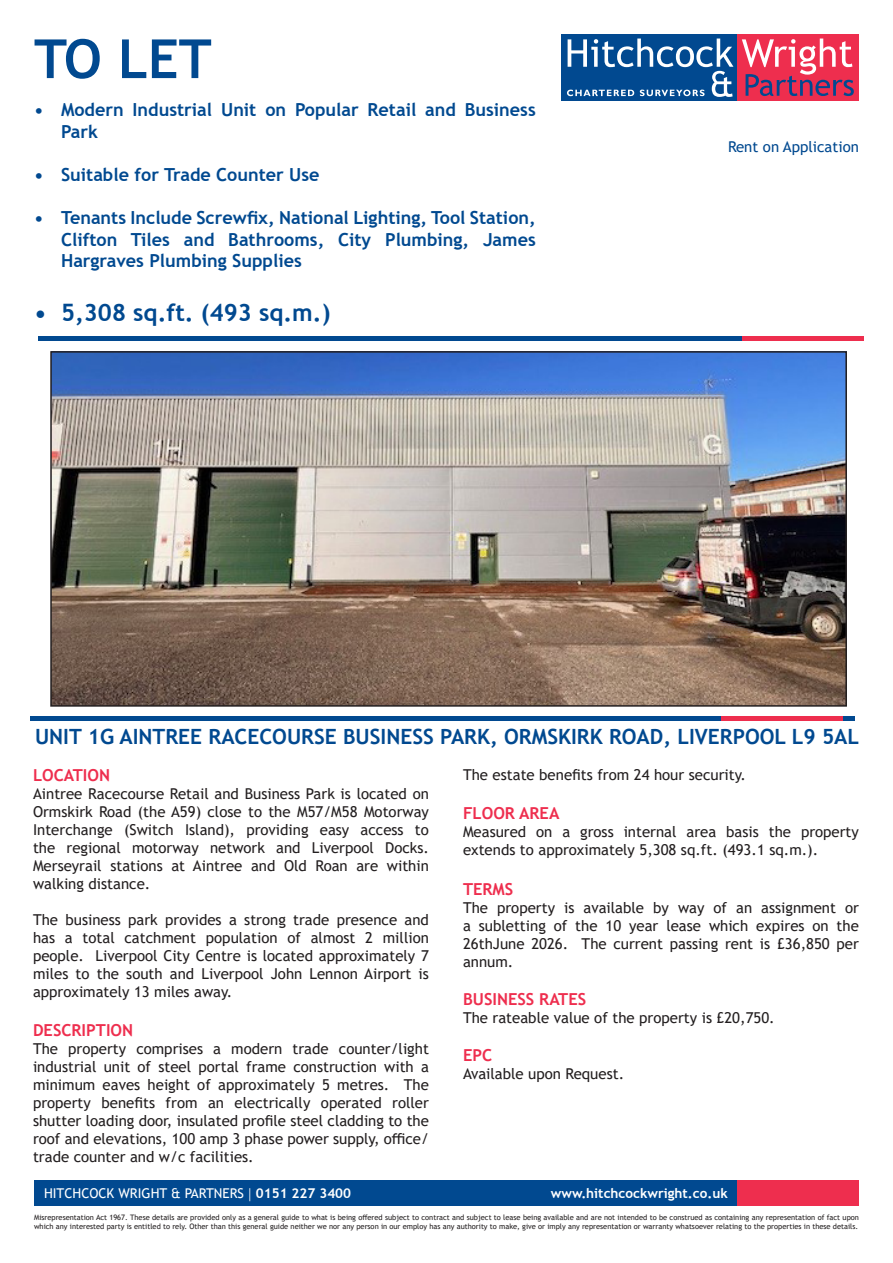
<style>
.page{position:relative;width:893px;height:1263px;background:#fff}
.page>*{position:absolute;margin:0;border:0;box-sizing:border-box;transform-origin:0 0}
.t1{font:700 54px "Trebuchet MS";color:#014990}
.t2{font:700 24px "Trebuchet MS";color:#014990}
.t3{font:700 21px "Trebuchet MS";color:#014990}
.t4{font:700 18px/21.6px "Trebuchet MS";color:#014990}
.t5{font:700 16.5px "Trebuchet MS";color:#ee2e4e}
.t6{font:15px/18px "Trebuchet MS";color:#231f20;text-align:justify}
.t7{font:15px "Trebuchet MS";color:#014990}
.t8{font:13.5px "Trebuchet MS";color:#fff}
.t9{font:700 13.5px "Trebuchet MS";color:#fff}
.t10{font:7.5px/9px "Trebuchet MS";color:#231f20}
.s1{font-size:15.75px}
.s2{font-weight:700}
</style>
<div class="page">
<div style="left:561px;top:34px;width:178px;height:67px;background:#014990"></div>
<div style="left:738px;top:34px;width:121px;height:67px;background:#ee2e4e"></div>
<svg style="left:742px;top:39px;width:112px;height:57px"></svg>
<svg style="left:567px;top:39px;width:166px;height:58px"></svg>
<div style="left:34px;top:1180px;width:825px;height:25px;background:#014990"></div>
<div style="left:738px;top:1180px;width:121px;height:25px;background:#ee2e4e"></div>
<hr style="left:38px;top:336px;width:825px;height:4px;background:#014990">
<hr style="left:742px;top:336px;width:121px;height:4px;background:#ee2e4e">
<hr style="left:30px;top:716px;width:825px;height:4px;background:#014990">
<hr style="left:721px;top:716px;width:121px;height:4px;background:#ee2e4e">
<img style="left:53px;top:354px;width:791px;height:350px">
<div style="left:50px;top:351px;width:797px;height:356px;border:2px solid #231f20"></div>
<p class="t1" style="left:34px;top:25px;width:179px">TO LET</p>
<p class="t4" style="left:61px;top:99px;width:476px;text-indent:-27px">• Modern Industrial Unit on Popular Retail and Business<br>Park</p>
<p class="t4" style="left:34px;top:163px;width:287px">• Suitable for Trade Counter Use</p>
<p class="t4" style="left:61px;top:207px;width:476px;text-align:justify;text-indent:-27px">• Tenants Include Screwfix, National Lighting, Tool Station, Clifton Tiles and Bathrooms, City Plumbing, James Hargraves Plumbing Supplies</p>
<p class="t2" style="left:34px;top:298px;width:298px">• 5,308 sq.ft. (493 sq.m.)</p>
<p class="t7" style="left:728px;top:137px;width:132px">Rent on Application</p>
<p class="t3" style="left:35px;top:724px;width:826px">UNIT 1G AINTREE RACECOURSE BUSINESS PARK, ORMSKIRK ROAD, LIVERPOOL L9 5AL</p>
<p class="t5" style="left:33px;top:765px;width:78px">LOCATION</p>
<p class="t6" style="left:33px;top:784px;width:397px">Aintree Racecourse Retail and Business Park is located on Ormskirk Road (the A59) close to the M57/M58 Motorway Interchange (Switch Island), providing easy access to the regional motorway network and Liverpool Docks.<br>Merseyrail stations at Aintree and Old Roan are within walking distance.</p>
<p class="t6" style="left:33px;top:910px;width:397px">The business park provides a strong trade presence and has a total catchment population of almost 2 million people. Liverpool City Centre is located approximately 7 miles to the south and Liverpool John Lennon Airport is approximately 13 miles away.</p>
<p class="t5" style="left:33px;top:1020px;width:102px">DESCRIPTION</p>
<p class="t6" style="left:33px;top:1040px;width:397px">The property comprises a modern trade counter/light industrial unit of steel portal frame construction with a minimum eaves height of approximately 5 metres. The property benefits from an electrically operated roller shutter loading door, insulated profile steel cladding to the roof and elevations, 100 amp 3 phase power supply, office/ trade counter and w/c facilities.</p>
<p class="t6" style="left:463px;top:765px;width:284px">The estate benefits from 24 hour security.</p>
<p class="t5" style="left:463px;top:803px;width:98px">FLOOR AREA</p>
<p class="t6" style="left:463px;top:823px;width:397px">Measured on a gross internal area basis the property extends to approximately 5,308 sq.ft. (493.1 sq.m.).</p>
<p class="t5" style="left:463px;top:879px;width:52px">TERMS</p>
<p class="t6" style="left:463px;top:898px;width:397px">The property is available by way of an assignment or a subletting of the 10 year lease which expires on the 26thJune 2026. The current passing rent is £36,850 per annum.</p>
<p class="t5" style="left:463px;top:988px;width:125px">BUSINESS RATES</p>
<p class="t6" style="left:463px;top:1008px;width:313px">The rateable value of the property is £20,750.</p>
<p class="t5" style="left:463px;top:1044px;width:31px">EPC</p>
<p class="t6" style="left:463px;top:1064px;width:163px">Available upon Request.</p>
<p class="t8" style="left:44px;top:1184px;width:309px">HITCHCOCK WRIGHT &amp; PARTNERS <span class="s1">|</span> <span class="s2">0151 227 3400</span></p>
<p class="t9" style="left:551px;top:1184px;width:178px">www.hitchcockwright.co.uk</p>
<p class="t10" style="left:34px;top:1212px;width:826px">Misrepresentation Act 1967. These details are provided only as a general guide to what is being offered subject to contract and subject to lease being available and are not intended to be construed as containing any representation of fact upon which any interested party is entitled to rely. Other than this general guide neither we nor any person in our employ has any authority to make, give or imply any representation or warranty whatsoever relating to the properties in these details.</p>
</div>
